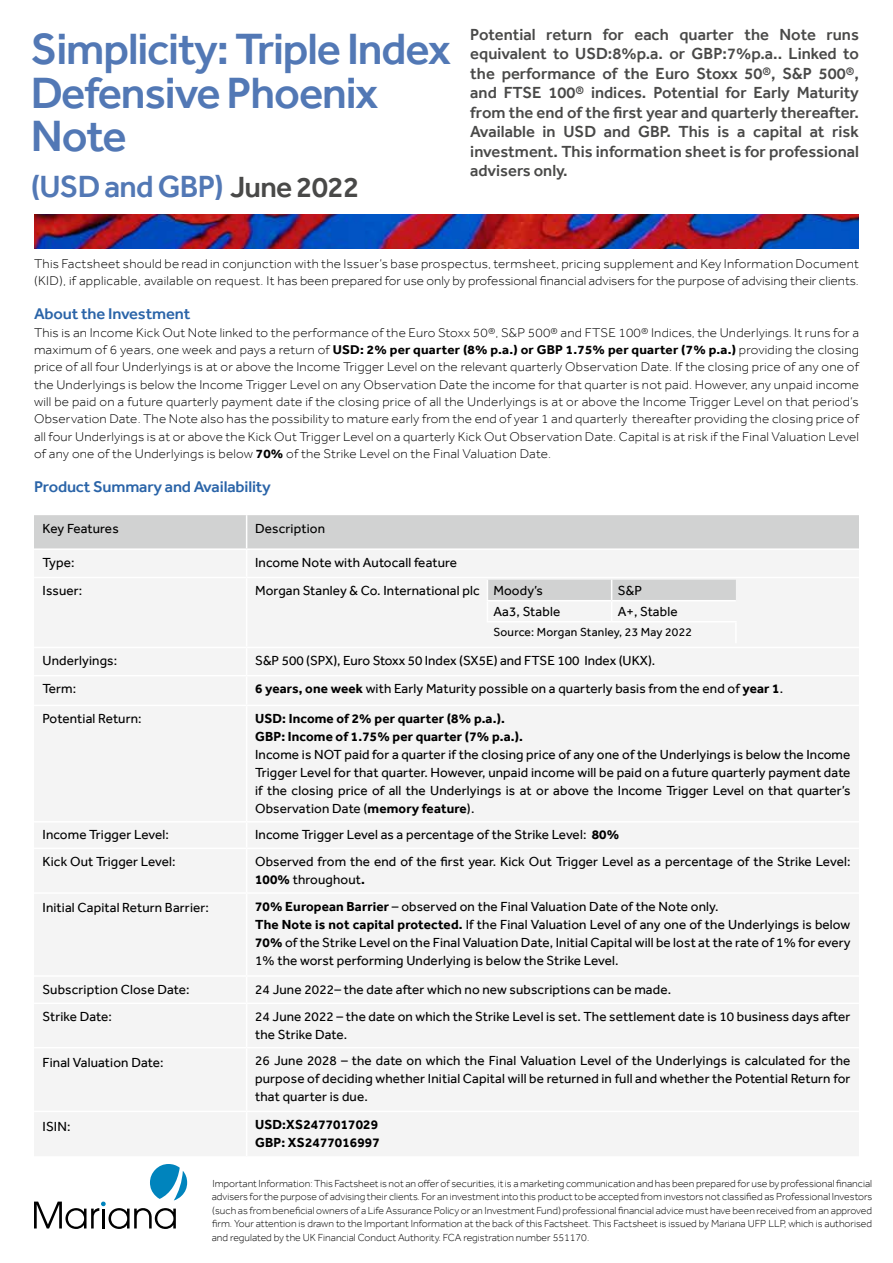
<style>
.page{position:relative;width:893px;height:1263px;background:#fff}
.page>*{position:absolute;margin:0;border:0;box-sizing:border-box;transform-origin:0 0}
.t1{font:500 45px/43.5px "Effra";letter-spacing:-.025em;color:#5278b5}
.t2{font:500 31.5px "Effra";letter-spacing:-.025em;color:#5278b5}
.t3{font:500 16.5px/19.5px "Effra";color:#494948;text-align:justify}
.t4{font:500 15.9px "Effra";letter-spacing:-.01em;color:#2a64a8;scale:1.04 1}
.t5{font:13.5px/18px "Effra";letter-spacing:.01em;color:#000}
.t6{font:700 13.5px/18px "Effra";letter-spacing:.01em;color:#000}
.t7{font:300 13.05px/17.4px "Effra";letter-spacing:.015em;color:#000;scale:1.04 1}
.t8{font:12px "Effra";letter-spacing:.02em;color:#000}
.t9{font:300 10.5px/13.5px "Effra";color:#000;text-align:justify}
.s1{font-size:30px;color:#494948}
.s2{font-weight:700}
</style>
<div class="page">
<div style="left:34px;top:621px;width:825px;height:535px;background:#f4f4f4"></div>
<hr style="left:246px;top:578px;width:1px;height:69px;background:#fff">
<hr style="left:34px;top:647px;width:213px;height:1px;background:#fff">
<hr style="left:247px;top:647px;width:612px;height:1px;background:#fff">
<hr style="left:34px;top:675px;width:213px;height:1px;background:#fff">
<hr style="left:247px;top:675px;width:612px;height:1px;background:#fff">
<svg style="left:246px;top:648px;width:1px;height:57px"></svg>
<hr style="left:34px;top:705px;width:213px;height:1px;background:#fff">
<hr style="left:247px;top:705px;width:612px;height:1px;background:#fff">
<hr style="left:246px;top:706px;width:1px;height:115px;background:#fff">
<hr style="left:34px;top:821px;width:213px;height:1px;background:#fff">
<hr style="left:247px;top:821px;width:612px;height:1px;background:#fff">
<svg style="left:246px;top:822px;width:1px;height:26px"></svg>
<hr style="left:34px;top:848px;width:213px;height:1px;background:#fff">
<hr style="left:247px;top:848px;width:612px;height:1px;background:#fff">
<hr style="left:246px;top:849px;width:1px;height:43px;background:#fff">
<hr style="left:34px;top:892px;width:213px;height:2px;background:#fff">
<hr style="left:247px;top:892px;width:612px;height:2px;background:#fff">
<hr style="left:246px;top:894px;width:1px;height:81px;background:#fff">
<hr style="left:34px;top:975px;width:213px;height:2px;background:#fff">
<hr style="left:247px;top:975px;width:612px;height:2px;background:#fff">
<svg style="left:246px;top:977px;width:1px;height:25px"></svg>
<hr style="left:34px;top:1002px;width:213px;height:2px;background:#fff">
<hr style="left:247px;top:1002px;width:612px;height:2px;background:#fff">
<hr style="left:246px;top:1004px;width:1px;height:43px;background:#fff">
<hr style="left:34px;top:1047px;width:213px;height:1px;background:#fff">
<hr style="left:247px;top:1047px;width:612px;height:1px;background:#fff">
<hr style="left:246px;top:1048px;width:1px;height:63px;background:#fff">
<hr style="left:34px;top:1111px;width:213px;height:1px;background:#fff">
<hr style="left:247px;top:1111px;width:612px;height:1px;background:#fff">
<hr style="left:246px;top:1112px;width:1px;height:44px;background:#fff">
<img style="left:34px;top:215px;width:825px;height:34px">
<svg style="left:34px;top:1164px;width:153px;height:65px"></svg>
<svg style="left:34px;top:515px;width:825px;height:106px"></svg>
<hr style="left:735px;top:622px;width:2px;height:21px;background:#fff">
<hr style="left:487px;top:600px;width:125px;height:1px;background:#fff">
<hr style="left:612px;top:600px;width:124px;height:1px;background:#fff">
<hr style="left:487px;top:621px;width:125px;height:1px;background:#fff">
<hr style="left:612px;top:621px;width:125px;height:1px;background:#fff">
<h1 class="t1" style="left:31px;top:27px;width:422px">Simplicity: Triple Index<br>Defensive Phoenix<br>Note</h1>
<h2 class="t2" style="left:31px;top:167px;width:330px">(USD and GBP) <span class="s1">June 2022</span></h2>
<p class="t3" style="left:470px;top:24px;width:390px">Potential return for each quarter the Note runs equivalent to USD:8%p.a. or GBP:7%p.a.. Linked to the performance of the Euro Stoxx 50®, S&amp;P 500®, and FTSE 100® indices. Potential for Early Maturity from the end of the first year and quarterly thereafter.<br>Available in USD and GBP. This is a capital at risk investment. This information sheet is for professional advisers only.</p>
<p class="t7" style="left:34px;top:255px;width:795px">This Factsheet should be read in conjunction with the Issuer’s base prospectus, termsheet, pricing supplement and Key Information Document (KID), if applicable, available on request. It has been prepared for use only by professional financial advisers for the purpose of advising their clients.</p>
<p class="t4" style="left:34px;top:304px;width:152px">About the Investment</p>
<p class="t7" style="left:34px;top:323px;width:795px;text-align:justify">This is an Income Kick Out Note linked to the performance of the Euro Stoxx 50®, S&amp;P 500® and FTSE 100® Indices, the Underlyings. It runs for a maximum of 6 years, one week and pays a return of <span class="s2">USD: 2% per quarter (8% p.a.) or GBP 1.75% per quarter (7% p.a.)</span> providing the closing price of all four Underlyings is at or above the Income Trigger Level on the relevant quarterly Observation Date. If the closing price of any one of the Underlyings is below the Income Trigger Level on any Observation Date the income for that quarter is not paid. However, any unpaid income will be paid on a future quarterly payment date if the closing price of all the Underlyings is at or above the Income Trigger Level on that period’s Observation Date. The Note also has the possibility to mature early from the end of year 1 and quarterly thereafter providing the closing price of all four Underlyings is at or above the Kick Out Trigger Level on a quarterly Kick Out Observation Date. Capital is at risk if the Final Valuation Level of any one of the Underlyings is below <span class="s2">70%</span> of the Strike Level on the Final Valuation Date.</p>
<p class="t4" style="left:34px;top:477px;width:229px">Product Summary and Availability</p>
<p class="t5" style="left:43px;top:519px;width:78px">Key Features</p>
<p class="t5" style="left:255px;top:519px;width:71px">Description</p>
<p class="t5" style="left:43px;top:553px;width:34px">Type:</p>
<p class="t5" style="left:255px;top:553px;width:204px">Income Note with Autocall feature</p>
<p class="t5" style="left:43px;top:581px;width:41px">Issuer:</p>
<p class="t5" style="left:255px;top:581px;width:226px">Morgan Stanley &amp; Co. International plc</p>
<p class="t5" style="left:493px;top:581px;width:51px">Moody’s</p>
<p class="t5" style="left:618px;top:581px;width:26px">S&amp;P</p>
<p class="t5" style="left:493px;top:602px;width:68px">Aa3, Stable</p>
<p class="t5" style="left:618px;top:602px;width:61px">A+, Stable</p>
<p class="t8" style="left:493px;top:624px;width:200px">Source: Morgan Stanley, 23 May 2022</p>
<p class="t5" style="left:43px;top:651px;width:76px">Underlyings:</p>
<p class="t5" style="left:255px;top:651px;width:402px">S&amp;P 500 (SPX), Euro Stoxx 50 Index (SX5E) and FTSE 100 Index (UKX).</p>
<p class="t5" style="left:43px;top:679px;width:35px">Term:</p>
<p class="t5" style="left:255px;top:679px;width:530px"><span class="s2">6 years, one week</span> with Early Maturity possible on a quarterly basis from the end of <span class="s2">year 1</span>.</p>
<p class="t5" style="left:43px;top:709px;width:101px">Potential Return:</p>
<p class="t6" style="left:255px;top:709px;width:269px">USD: Income of 2% per quarter (8% p.a.).<br>GBP: Income of 1.75% per quarter (7% p.a.).</p>
<p class="t5" style="left:255px;top:745px;width:597px;text-align:justify">Income is NOT paid for a quarter if the closing price of any one of the Underlyings is below the Income Trigger Level for that quarter. However, unpaid income will be paid on a future quarterly payment date if the closing price of all the Underlyings is at or above the Income Trigger Level on that quarter’s Observation Date (<span class="s2">memory feature</span>).</p>
<p class="t5" style="left:43px;top:826px;width:128px">Income Trigger Level:</p>
<p class="t5" style="left:255px;top:826px;width:366px">Income Trigger Level as a percentage of the Strike Level: <span class="s2">80%</span></p>
<p class="t5" style="left:43px;top:852px;width:135px">Kick Out Trigger Level:</p>
<p class="t5" style="left:255px;top:852px;width:597px">Observed from the end of the first year. Kick Out Trigger Level as a percentage of the Strike Level:<br><span class="s2">100%</span> throughout<span class="s2">.</span></p>
<p class="t5" style="left:43px;top:899px;width:168px">Initial Capital Return Barrier:</p>
<p class="t5" style="left:255px;top:897px;width:597px"><span class="s2">70% European Barrier</span> – observed on the Final Valuation Date of the Note only.<br><span class="s2">The Note is not capital protected.</span> If the Final Valuation Level of any one of the Underlyings is below <span class="s2">70%</span> of the Strike Level on the Final Valuation Date, Initial Capital will be lost at the rate of 1% for every 1% the worst performing Underlying is below the Strike Level.</p>
<p class="t5" style="left:43px;top:980px;width:149px">Subscription Close Date:</p>
<p class="t5" style="left:255px;top:980px;width:418px">24 June 2022– the date after which no new subscriptions can be made.</p>
<p class="t5" style="left:43px;top:1007px;width:71px">Strike Date:</p>
<p class="t5" style="left:255px;top:1007px;width:597px">24 June 2022 – the date on which the Strike Level is set. The settlement date is 10 business days after the Strike Date.</p>
<p class="t5" style="left:43px;top:1053px;width:123px">Final Valuation Date:</p>
<p class="t5" style="left:255px;top:1051px;width:597px;text-align:justify">26 June 2028 – the date on which the Final Valuation Level of the Underlyings is calculated for the purpose of deciding whether Initial Capital will be returned in full and whether the Potential Return for that quarter is due.</p>
<p class="t5" style="left:43px;top:1117px;width:30px">ISIN:</p>
<p class="t6" style="left:255px;top:1115px;width:126px">USD:XS2477017029<br>GBP: XS2477016997</p>
<p class="t9" style="left:212px;top:1176px;width:662px">Important Information: This Factsheet is not an offer of securities, it is a marketing communication and has been prepared for use by professional financial advisers for the purpose of advising their clients. For an investment into this product to be accepted from investors not classified as Professional Investors (such as from beneficial owners of a Life Assurance Policy or an Investment Fund) professional financial advice must have been received from an approved firm. Your attention is drawn to the Important Information at the back of this Factsheet. This Factsheet is issued by Mariana UFP LLP, which is authorised and regulated by the UK Financial Conduct Authority. FCA registration number 551170.</p>
</div>
